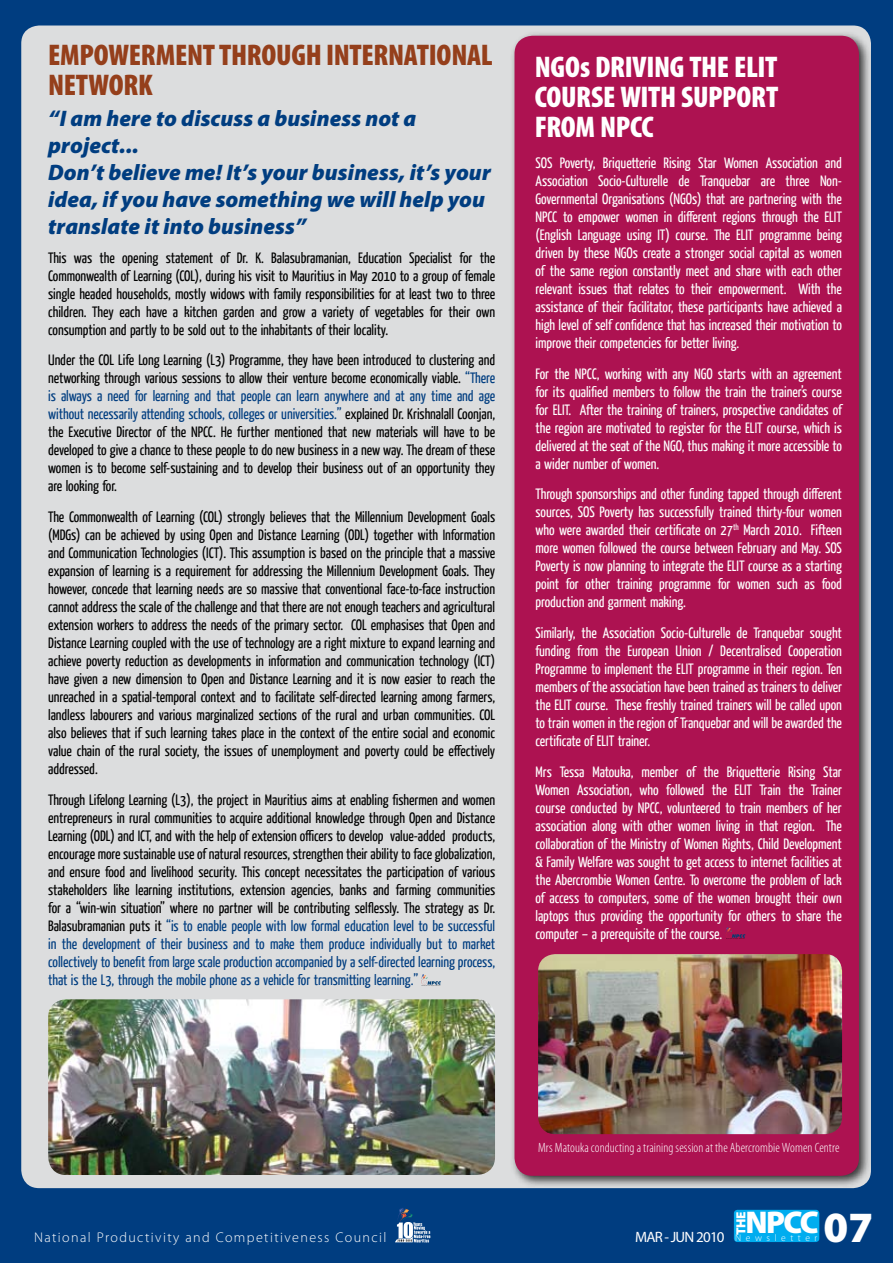
<style>
.page{position:relative;width:893px;height:1263px;background:#003d80}
.page>*{position:absolute;margin:0;border:0;box-sizing:border-box;transform-origin:0 0}
.t1{font:900 43.35px "Myriad Pro";color:#fff}
.t2{font:900 31.5px "Myriad Pro";color:#fff}
.t3{font:900 condensed 30px/30px "Myriad Pro";letter-spacing:-.01em;color:#fff;text-align:justify}
.t4{font:900 condensed 30px/30px "Myriad Pro";letter-spacing:-.01em;color:#953f1b}
.t5{font:italic 900 22.5px/27px "Myriad Pro";color:#003d80}
.t6{font:15px/18px "Yanone Kaffeesatz";letter-spacing:-.005em;color:#000;text-align:justify}
.t7{font:15px/18px "Yanone Kaffeesatz";letter-spacing:-.005em;color:#fff;text-align:justify}
.t8{font:15px "Myriad Pro";letter-spacing:-.05em;color:#fff}
.t9{font:300 14.1px "Myriad Pro";letter-spacing:.1em;color:#fff}
.t10{font:300 condensed 13.5px "Myriad Pro";letter-spacing:.005em;color:#fff}
.t11{font:900 13.35px "Myriad Pro";color:#fff}
.t12{font:4.5px "Impact";color:#fff;scale:.86 1}
.s1{color:#003d80}
.s2{font-weight:300;font-size:9.6px}
</style>
<div class="page">
<div style="left:21px;top:26px;width:850px;height:1162px;background:#dcddde;border-radius:18px"></div>
<img style="left:48px;top:999px;width:447px;height:176px;border-radius:18px">
<div style="left:510px;top:31px;width:363px;height:1158px;background:#000;opacity:.75"></div>
<div style="left:514px;top:36px;width:345px;height:1140px;background:#ad1251;border-radius:18px"></div>
<img style="left:538px;top:954px;width:304px;height:180px;border-radius:17px">
<svg style="left:421px;top:974px;width:20px;height:12px"></svg>
<svg style="left:725px;top:927px;width:20px;height:12px"></svg>
<div style="left:734px;top:1210px;width:85px;height:32px;background:#00adef;border-radius:4px"></div>
<svg style="left:395px;top:1208px;width:35px;height:34px"></svg>
<h3 class="t4" style="left:48px;top:39px;width:446px">EMPOWERMENT THROUGH INTERNATIONAL<br>NETWORK</h3>
<h3 class="t5" style="left:48px;top:104px;width:444px">“I am here to discuss a business not a project...<br>Don’t believe me! It’s your business, it’s your idea, if you have something we will help you translate it into business”</h3>
<p class="t6" style="left:48px;top:248px;width:448px">This was the opening statement of Dr. K. Balasubramanian, Education Specialist for the Commonwealth of Learning (COL), during his visit to Mauritius in May 2010 to a group of female single headed households, mostly widows with family responsibilities for at least two to three children. They each have a kitchen garden and grow a variety of vegetables for their own consumption and partly to be sold out to the inhabitants of their locality.</p>
<p class="t6" style="left:48px;top:351px;width:449px">Under the COL Life Long Learning (L3) Programme, they have been introduced to clustering and networking through various sessions to allow their venture become economically viable. <span class="s1">“There is always a need for learning and that people can learn anywhere and at any time and age without necessarily attending schools, colleges or universities.”</span> explained Dr. Krishnalall Coonjan, the Executive Director of the NPCC. He further mentioned that new materials will have to be developed to give a chance to these people to do new business in a new way. The dream of these women is to become self-sustaining and to develop their business out of an opportunity they are looking for.</p>
<p class="t6" style="left:48px;top:507px;width:449px">The Commonwealth of Learning (COL) strongly believes that the Millennium Development Goals (MDGs) can be achieved by using Open and Distance Learning (ODL) together with Information and Communication Technologies (ICT). This assumption is based on the principle that a massive expansion of learning is a requirement for addressing the Millennium Development Goals. They however, concede that learning needs are so massive that conventional face-to-face instruction cannot address the scale of the challenge and that there are not enough teachers and agricultural extension workers to address the needs of the primary sector. COL emphasises that Open and Distance Learning coupled with the use of technology are a right mixture to expand learning and achieve poverty reduction as developments in information and communication technology (ICT) have given a new dimension to Open and Distance Learning and it is now easier to reach the unreached in a spatial-temporal context and to facilitate self-directed learning among farmers, landless labourers and various marginalized sections of the rural and urban communities. COL also believes that if such learning takes place in the context of the entire social and economic value chain of the rural society, the issues of unemployment and poverty could be effectively addressed.</p>
<p class="t6" style="left:48px;top:790px;width:449px">Through Lifelong Learning (L3), the project in Mauritius aims at enabling fishermen and women entrepreneurs in rural communities to acquire additional knowledge through Open and Distance Learning (ODL) and ICT, and with the help of extension officers to develop value-added products, encourage more sustainable use of natural resources, strengthen their ability to face globalization, and ensure food and livelihood security. This concept necessitates the participation of various stakeholders like learning institutions, extension agencies, banks and farming communities for a “win-win situation” where no partner will be contributing selflessly. The strategy as Dr.<br>Balasubramanian puts it <span class="s1">“is to enable people with low formal education level to be successful in the development of their business and to make them produce individually but to market collectively to benefit from large scale production accompanied by a self-directed learning process, that is the L3, through the mobile phone as a vehicle for transmitting learning.”</span></p>
<h3 class="t3" style="left:535px;top:51px;width:244px">NGOS DRIVING THE ELIT COURSE WITH SUPPORT FROM NPCC</h3>
<p class="t7" style="left:535px;top:153px;width:308px">SOS Poverty, Briquetterie Rising Star Women Association and Association Socio-Culturelle de Tranquebar are three Non-Governmental Organisations (NGOs) that are partnering with the NPCC to empower women in different regions through the ELIT (English Language using IT) course. The ELIT programme being driven by these NGOs create a stronger social capital as women of the same region constantly meet and share with each other relevant issues that relates to their empowerment. With the assistance of their facilitator, these participants have achieved a high level of self confidence that has increased their motivation to improve their competencies for better living.</p>
<p class="t7" style="left:535px;top:364px;width:308px">For the NPCC, working with any NGO starts with an agreement for its qualified members to follow the train the trainer’s course for ELIT. After the training of trainers, prospective candidates of the region are motivated to register for the ELIT course, which is delivered at the seat of the NGO, thus making it more accessible to a wider number of women.</p>
<p class="t7" style="left:535px;top:485px;width:308px">Through sponsorships and other funding tapped through different sources, SOS Poverty has successfully trained thirty-four women who were awarded their certificate on 27<sup>th</sup> March 2010. Fifteen more women followed the course between February and May. SOS Poverty is now planning to integrate the ELIT course as a starting point for other training programme for women such as food production and garment making.</p>
<p class="t7" style="left:535px;top:623px;width:308px">Similarly, the Association Socio-Culturelle de Tranquebar sought funding from the European Union / Decentralised Cooperation Programme to implement the ELIT programme in their region. Ten members of the association have been trained as trainers to deliver the ELIT course. These freshly trained trainers will be called upon to train women in the region of Tranquebar and will be awarded the certificate of ELIT trainer.</p>
<p class="t7" style="left:535px;top:762px;width:308px">Mrs Tessa Matouka, member of the Briquetterie Rising Star Women Association, who followed the ELIT Train the Trainer course conducted by NPCC, volunteered to train members of her association along with other women living in that region. The collaboration of the Ministry of Women Rights, Child Development &amp; Family Welfare was sought to get access to internet facilities at the Abercrombie Women Centre. To overcome the problem of lack of access to computers, some of the women brought their own laptops thus providing the opportunity for others to share the computer – a prerequisite of the course.</p>
<p class="t10" style="left:538px;top:1140px;width:303px">Mrs Matouka conducting a training session at the Abercrombie Women Centre</p>
<p class="t11" style="left:732px;top:1234px;width:25px;rotate:-90deg">THE</p>
<h2 class="t2" style="left:745px;top:1201px;width:75px">NPCC</h2>
<h1 class="t1" style="left:823px;top:1198px;width:26px">0</h1>
<p class="t12" style="left:413px;top:1220px;width:12px">Years</p>
<p class="t9" style="left:34px;top:1228px;width:354px">National Productivity and Competitiveness Council</p>
<p class="t8" style="left:635px;top:1227px;width:184px">MAR - JUN 2010 <span class="s2">Newsletter</span></p>
</div>
